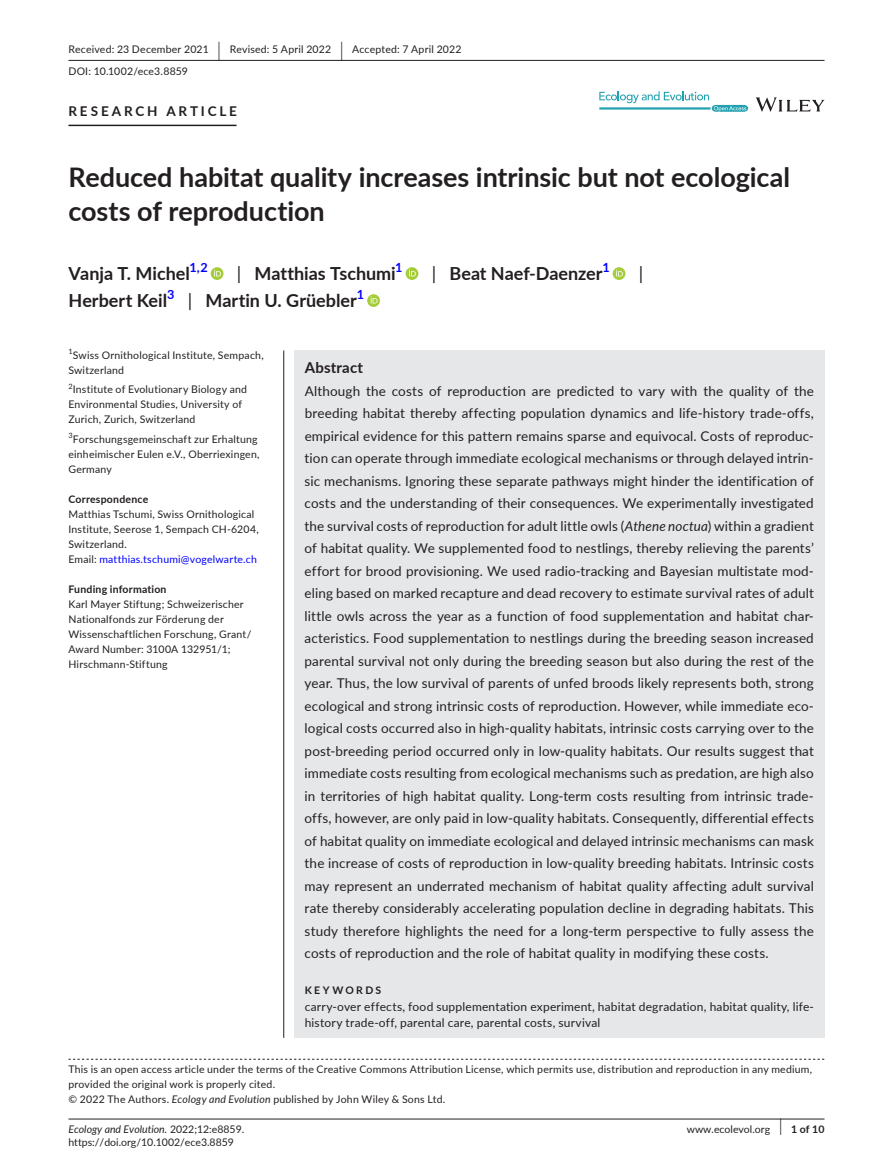
<style>
.page{position:relative;width:893px;height:1174px;background:#fff}
.page>*{position:absolute;margin:0;border:0;box-sizing:border-box;transform-origin:0 0}
.t1{font:700 27px/34.5px "Lato";letter-spacing:-.005em;color:#231f20}
.t2{font:700 18px "Lato";color:#231f20}
.t3{font:18px "Lato";color:#231f20}
.t4{font:700 15px "Lato";letter-spacing:.015em;color:#231f20}
.t5{font:13.5px/22.5px "Lato";letter-spacing:.01em;color:#231f20;text-align:justify}
.t6{font:700 13.5px "Lato";letter-spacing:.21em;color:#231f20}
.t7{font:700 12.6px "Lato";color:#00f}
.t8{font:12px/16.5px "Lato";letter-spacing:.015em;color:#231f20}
.t9{font:10.5px/15px "Lato";letter-spacing:.02em;color:#231f20}
.t10{font:10.5px "Lato";color:#231f20}
.t11{font:700 10.5px "Lato";letter-spacing:.02em;color:#231f20}
.t12{font:italic 10.5px "Lato";color:#231f20}
.t13{font:700 10.5px "Lato";letter-spacing:.22em;color:#231f20}
.t14{font:7.35px "Lato";color:#231f20}
.s1{font-size:19.65px}
.s2{font-weight:400}
.s3{color:#00f}
.s4{font-style:italic}
.s5{font-style:normal}
.s6{font-weight:400;font-size:17.4px}
</style>
<div class="page">
<hr style="left:68px;top:1118px;width:756px;height:1px;background:#231f20">
<svg style="left:756px;top:97px;width:68px;height:15px"></svg>
<svg style="left:599px;top:91px;width:149px;height:21px"></svg>
<hr style="left:68px;top:60px;width:756px;height:1px;background:#231f20">
<hr style="left:68px;top:125px;width:169px;height:1px;background:#231f20">
<svg style="left:211px;top:267px;width:12px;height:13px"></svg>
<svg style="left:214px;top:269px;width:7px;height:7px"></svg>
<svg style="left:406px;top:267px;width:12px;height:13px"></svg>
<svg style="left:409px;top:269px;width:7px;height:7px"></svg>
<svg style="left:613px;top:267px;width:12px;height:13px"></svg>
<svg style="left:616px;top:269px;width:7px;height:7px"></svg>
<svg style="left:367px;top:294px;width:13px;height:13px"></svg>
<svg style="left:371px;top:296px;width:7px;height:7px"></svg>
<svg style="left:68px;top:1058px;width:756px;height:1px"></svg>
<div style="left:294px;top:350px;width:530px;height:687px;background:#e6e7e9"></div>
<hr style="left:283px;top:350px;width:1px;height:687px;background:#231f20">
<p class="t9" style="left:68px;top:38px;width:395px;line-height:21.8px">Received: 23 December 2021 <span class="s1">|</span> Revised: 5 April 2022 <span class="s1">|</span> Accepted: 7 April 2022<br>DOI: 10.1002/ece3.8859</p>
<p class="t6" style="left:68px;top:101px;width:170px">RESEARCH ARTICLE</p>
<h1 class="t1" style="left:68px;top:159px;width:723px">Reduced habitat quality increases intrinsic but not ecological costs of reproduction</h1>
<h2 class="t2" style="left:68px;top:260px;width:123px">Vanja T. Michel</h2>
<p class="t7" style="left:189px;top:258px;width:20px">1,2</p>
<h2 class="t2" style="left:237px;top:260px;width:160px"><span class="s2">|</span> Matthias Tschumi</h2>
<p class="t7" style="left:395px;top:258px;width:9px">1</p>
<h2 class="t2" style="left:432px;top:260px;width:172px"><span class="s2">|</span> Beat Naef-Daenzer</h2>
<p class="t7" style="left:602px;top:258px;width:9px">1</p>
<h2 class="t3" style="left:639px;top:260px;width:6px">|</h2>
<h2 class="t2" style="left:68px;top:287px;width:100px">Herbert Keil</h2>
<p class="t7" style="left:167px;top:285px;width:9px">3</p>
<h2 class="t2" style="left:188px;top:287px;width:171px"><span class="s2">|</span> Martin U. Grüebler</h2>
<p class="t7" style="left:357px;top:285px;width:9px">1</p>
<p class="t14" style="left:68px;top:346px;width:6px">1</p>
<p class="t9" style="left:68px;top:347px;width:197px;text-indent:4px">Swiss Ornithological Institute, Sempach,<br>Switzerland</p>
<p class="t14" style="left:68px;top:381px;width:6px">2</p>
<p class="t9" style="left:68px;top:382px;width:180px;text-indent:4px">Institute of Evolutionary Biology and<br>Environmental Studies, University of<br>Zurich, Zurich, Switzerland</p>
<p class="t9" style="left:68px;top:431px;width:193px"><sup>3</sup>Forschungsgemeinschaft zur Erhaltung einheimischer Eulen e.V., Oberriexingen,<br>Germany</p>
<p class="t11" style="left:68px;top:491px;width:81px">Correspondence</p>
<p class="t9" style="left:68px;top:506px;width:192px">Matthias Tschumi, Swiss Ornithological Institute, Seerose 1, Sempach CH-6204, Switzerland.<br>Email: <span class="s3">matthias.tschumi@vogelwarte.ch</span></p>
<p class="t11" style="left:68px;top:581px;width:100px">Funding information</p>
<p class="t9" style="left:68px;top:596px;width:184px">Karl Mayer Stiftung; Schweizerischer Nationalfonds zur Förderung der Wissenschaftlichen Forschung, Grant/ Award Number: 3100A 132951/1; Hirschmann-Stiftung</p>
<p class="t4" style="left:305px;top:356px;width:60px">Abstract</p>
<p class="t5" style="left:305px;top:379px;width:511px">Although the costs of reproduction are predicted to vary with the quality of the breeding habitat thereby affecting population dynamics and life-history trade-offs, empirical evidence for this pattern remains sparse and equivocal. Costs of reproduc&shy;tion can operate through immediate ecological mechanisms or through delayed intrin&shy;sic mechanisms. Ignoring these separate pathways might hinder the identification of costs and the understanding of their consequences. We experimentally investigated the survival costs of reproduction for adult little owls (<span class="s4">Athene noctua</span>) within a gradient of habitat quality. We supplemented food to nestlings, thereby relieving the parents’ effort for brood provisioning. We used radio-tracking and Bayesian multistate mod&shy;eling based on marked recapture and dead recovery to estimate survival rates of adult little owls across the year as a function of food supplementation and habitat char&shy;acteristics. Food supplementation to nestlings during the breeding season increased parental survival not only during the breeding season but also during the rest of the year. Thus, the low survival of parents of unfed broods likely represents both, strong ecological and strong intrinsic costs of reproduction. However, while immediate eco&shy;logical costs occurred also in high-quality habitats, intrinsic costs carrying over to the post-breeding period occurred only in low-quality habitats. Our results suggest that immediate costs resulting from ecological mechanisms such as predation, are high also in territories of high habitat quality. Long-term costs resulting from intrinsic trade&shy;offs, however, are only paid in low-quality habitats. Consequently, differential effects of habitat quality on immediate ecological and delayed intrinsic mechanisms can mask the increase of costs of reproduction in low-quality breeding habitats. Intrinsic costs may represent an underrated mechanism of habitat quality affecting adult survival rate thereby considerably accelerating population decline in degrading habitats. This study therefore highlights the need for a long-term perspective to fully assess the costs of reproduction and the role of habitat quality in modifying these costs.</p>
<p class="t13" style="left:305px;top:982px;width:78px">KEYWORDS</p>
<p class="t8" style="left:305px;top:997px;width:511px">carry-over effects, food supplementation experiment, habitat degradation, habitat quality, life&shy;history trade-off, parental care, parental costs, survival</p>
<p class="t9" style="left:68px;top:1061px;width:745px">This is an open access article under the terms of the Creative Commons Attribution License, which permits use, distribution and reproduction in any medium, provided the original work is properly cited.<br>© 2022 The Authors. <span class="s4">Ecology and Evolution</span> published by John Wiley &amp; Sons Ltd.</p>
<p class="t12" style="left:68px;top:1121px;width:177px">Ecology and Evolution. <span class="s5">2022;12:e8859.</span></p>
<p class="t11" style="left:779px;top:1121px;width:46px"><span class="s6">|</span> 1 of 10</p>
<p class="t10" style="left:68px;top:1135px;width:167px">https://doi.org/10.1002/ece3.8859</p>
<p class="t10" style="left:687px;top:1121px;width:85px">www.ecolevol.org</p>
</div>
